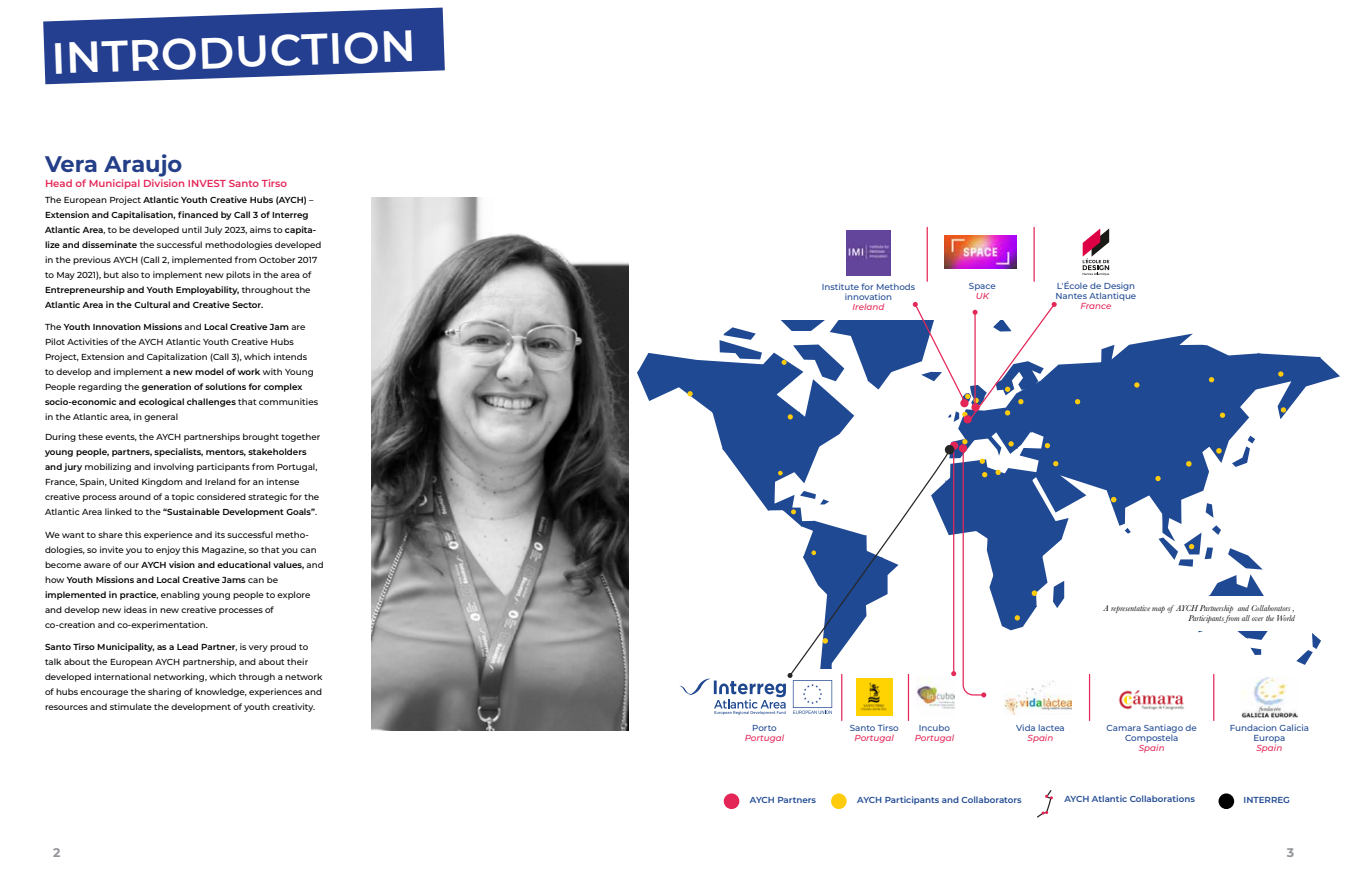
<style>
.page{position:relative;width:1347px;height:886px;background:#fff}
.page>*{position:absolute;margin:0;border:0;box-sizing:border-box;transform-origin:0 0}
.t1{font:600 43.75px "Montserrat";color:#fff}
.t2{font:700 22.5px "Montserrat";color:#243f88}
.t3{font:700 12.5px "Montserrat";color:#939598}
.t4{font:600 10.25px "Montserrat";color:#e42858}
.t5{font:500 8.75px/15px "Montserrat";color:#000}
.t6{font:600 8.75px/15px "Montserrat";color:#000}
.t7{font:500 8.75px/10px "Montserrat";color:#1f4993;text-align:center}
.t8{font:italic 8.75px/10.5px "Baskerville";color:#000;text-align:right}
.t9{font:600 8.75px "Montserrat";color:#1f4993}
.t10{font:italic 500 8.75px "Montserrat";color:#e42858}
.s1{font-weight:500}
.s2{font-weight:600}
</style>
<div class="page">
<img style="left:371px;top:198px;width:257px;height:532px">
<svg style="left:43px;top:8px;width:402px;height:76px"></svg>
<svg style="left:637px;top:353px;width:42px;height:48px;fill:#1f4993"></svg>
<svg style="left:1296px;top:633px;width:25px;height:32px"></svg>
<svg style="left:1250px;top:648px;width:11px;height:7px"></svg>
<svg style="left:1064px;top:334px;width:276px;height:264px"></svg>
<svg style="left:1101px;top:362px;width:5px;height:104px"></svg>
<svg style="left:1291px;top:357px;width:29px;height:24px"></svg>
<svg style="left:1124px;top:528px;width:6px;height:6px"></svg>
<svg style="left:1075px;top:399px;width:5px;height:5px"></svg>
<svg style="left:1134px;top:382px;width:5px;height:6px"></svg>
<svg style="left:1280px;top:407px;width:6px;height:6px"></svg>
<svg style="left:1278px;top:371px;width:5px;height:6px"></svg>
<svg style="left:1158px;top:525px;width:112px;height:115px"></svg>
<div style="left:1149px;top:346px;width:53px;height:149px;background:#1f4993"></div>
<svg style="left:1208px;top:353px;width:50px;height:114px"></svg>
<svg style="left:1110px;top:497px;width:6px;height:5px"></svg>
<img style="left:1118px;top:690px;width:66px;height:20px">
<img style="left:1241px;top:678px;width:55px;height:39px">
<hr style="left:1088px;top:674px;width:2px;height:46px;background:#e42858">
<hr style="left:908px;top:674px;width:1px;height:46px;background:#e42858">
<hr style="left:841px;top:674px;width:1px;height:46px;background:#e42858">
<hr style="left:1213px;top:674px;width:1px;height:46px;background:#e42858">
<img style="left:1064px;top:698px;width:7px;height:12px">
<svg style="left:1082px;top:228px;width:27px;height:47px"></svg>
<img style="left:944px;top:235px;width:72px;height:34px">
<img style="left:846px;top:231px;width:44px;height:44px">
<hr style="left:926px;top:227px;width:1px;height:54px;background:#e42858">
<hr style="left:1033px;top:227px;width:1px;height:54px;background:#e42858">
<svg style="left:679px;top:302px;width:385px;height:413px"></svg>
<div style="left:1096px;top:596px;width:205px;height:34px;background:#fff"></div>
<div style="left:723px;top:793px;width:16px;height:16px;background:#e42657;border-radius:50%"></div>
<svg style="left:1037px;top:790px;width:16px;height:28px"></svg>
<div style="left:831px;top:793px;width:15px;height:16px;background:#ffcb0d;border-radius:50%"></div>
<div style="left:1218px;top:793px;width:16px;height:16px;background:#000;border-radius:50%"></div>
<h1 class="t1" style="left:51px;top:27px;width:366px;rotate:-2deg">INTRODUCTION</h1>
<h2 class="t2" style="left:45px;top:148px;width:139px">Vera Araujo</h2>
<p class="t4" style="left:45px;top:176px;width:243px">Head of Municipal Division INVEST Santo Tirso</p>
<p class="t6" style="left:45px;top:192px;width:278px"><span class="s1">The European Project</span> Atlantic Youth Creative Hubs (AYCH) <span class="s1">– </span>Extension and Capitalisation, financed by Call 3 of Interreg Atlantic Area<span class="s1">, to be developed until July 2023, aims to</span> capita&shy;lize and disseminate <span class="s1">the successful methodologies developed in the previous AYCH (Call 2, implemented from October 2017 to May 2021), but also to implement new pilots in the area of </span>Entrepreneurship and Youth Employability, <span class="s1">throughout the </span>Atlantic Area in the Cultural and Creative Sector.</p>
<p class="t5" style="left:45px;top:319px;width:274px">The <span class="s2">Youth Innovation Missions</span> and <span class="s2">Local Creative Jam</span> are Pilot Activities of the AYCH Atlantic Youth Creative Hubs Project, Extension and Capitalization (Call 3), which intends to develop and implement <span class="s2">a new model of work</span> with Young People regarding the <span class="s2">generation of solutions for complex socio-economic and ecological challenges</span> that communities in the Atlantic area, in general</p>
<p class="t5" style="left:45px;top:429px;width:277px">During these events, the AYCH partnerships brought together</p>
<p class="t5" style="left:45px;top:444px;width:276px"><span class="s2">young people, partners, specialists, mentors, stakeholders and jury</span> mobilizing and involving participants from Portugal, France, Spain, United Kingdom and Ireland for an intense creative process around of a topic considered strategic for the Atlantic Area linked to the <span class="s2">“Sustainable Development Goals”</span>.</p>
<p class="t5" style="left:45px;top:527px;width:280px">We want to share this experience and its successful metho&shy;dologies, so invite you to enjoy this Magazine, so that you can become aware of our <span class="s2">AYCH vision and educational values,</span> and how <span class="s2">Youth Missions and Local Creative Jams</span> can be <span class="s2">implemented in practice</span>, enabling young people to explore and develop new ideas in new creative processes of co-creation and co-experimentation.</p>
<p class="t5" style="left:45px;top:639px;width:279px"><span class="s2">Santo Tirso Municipality, as a Lead Partner</span>, is very proud to talk about the European AYCH partnership, and about their developed international networking, which through a network of hubs encourage the sharing of knowledge, experiences and resources and stimulate the development of youth creativity.</p>
<p class="t7" style="left:821px;top:281px;width:95px">Institute for Methods innovation</p>
<p class="t10" style="left:852px;top:300px;width:33px">Ireland</p>
<p class="t7" style="left:969px;top:281px;width:28px">Space</p>
<p class="t10" style="left:975px;top:290px;width:15px">UK</p>
<p class="t7" style="left:1055px;top:280px;width:82px;text-align:left">L'École de Design<br>Nantes Atlantique</p>
<p class="t10" style="left:1080px;top:300px;width:33px">France</p>
<p class="t7" style="left:752px;top:722px;width:26px">Porto</p>
<p class="t10" style="left:744px;top:731px;width:41px">Portugal</p>
<p class="t7" style="left:849px;top:722px;width:50px">Santo Tirso</p>
<p class="t10" style="left:854px;top:731px;width:41px">Portugal</p>
<p class="t7" style="left:919px;top:722px;width:33px">Incubo</p>
<p class="t10" style="left:914px;top:731px;width:41px">Portugal</p>
<p class="t8" style="left:1104px;top:603px;width:192px">A representative map of AYCH Partnership and Collaborators ,<br>Participants from all over the World</p>
<p class="t7" style="left:1016px;top:722px;width:50px">Vida lactea</p>
<p class="t10" style="left:1027px;top:731px;width:27px">Spain</p>
<p class="t7" style="left:1106px;top:722px;width:92px">Camara Santiago de<br>Compostela</p>
<p class="t10" style="left:1138px;top:741px;width:27px">Spain</p>
<p class="t7" style="left:1229px;top:722px;width:81px">Fundacion Galicia<br>Europa</p>
<p class="t10" style="left:1256px;top:741px;width:27px">Spain</p>
<p class="t9" style="left:750px;top:794px;width:68px">AYCH Partners</p>
<p class="t9" style="left:857px;top:794px;width:166px">AYCH Participants and Collaborators</p>
<p class="t9" style="left:1064px;top:793px;width:132px">AYCH Atlantic Collaborations</p>
<p class="t9" style="left:1243px;top:794px;width:48px">INTERREG</p>
<h3 class="t3" style="left:53px;top:843px;width:9px">2</h3>
<h3 class="t3" style="left:1286px;top:843px;width:9px">3</h3>
</div>
